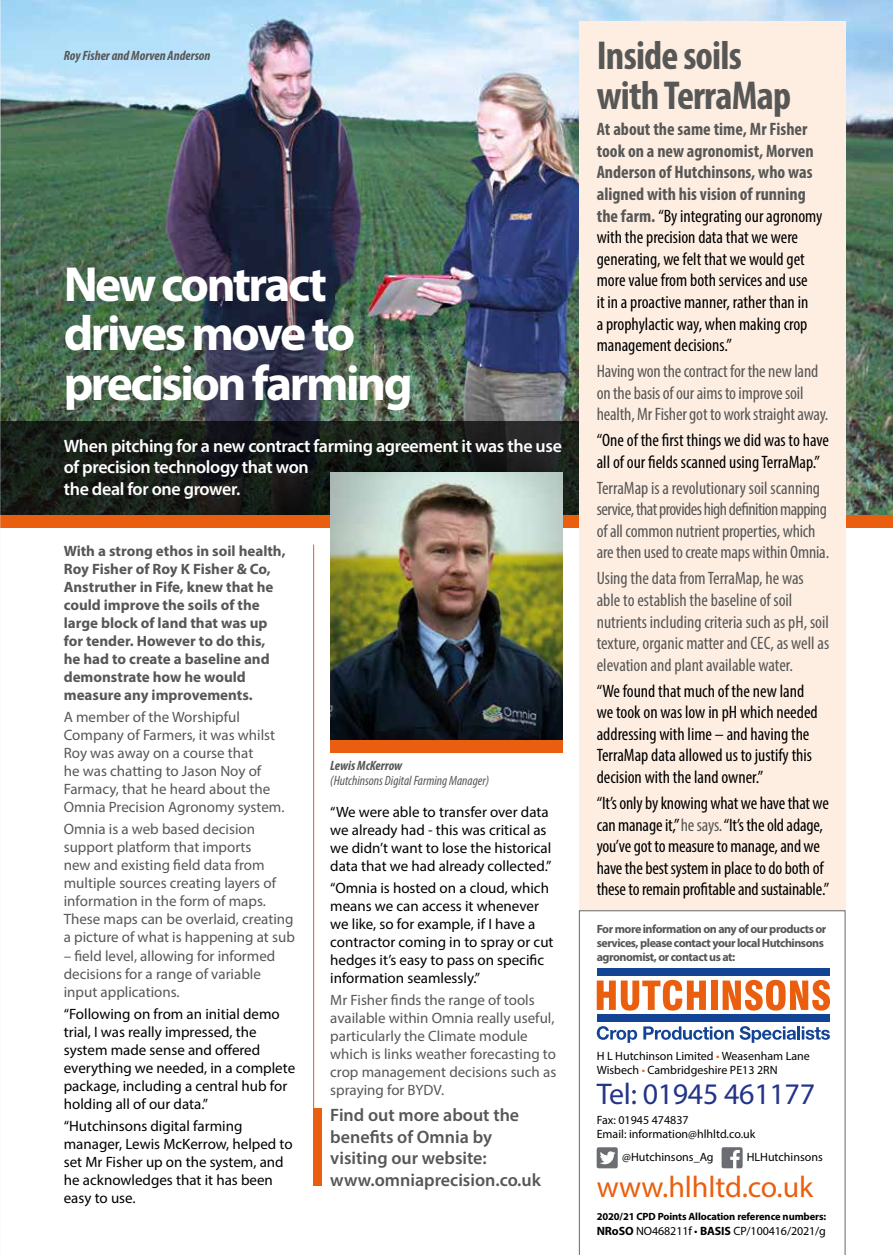
<style>
.page{position:relative;width:893px;height:1255px;background:#fff}
.page>*{position:absolute;margin:0;border:0;box-sizing:border-box;transform-origin:0 0}
.t1{font:700 49.5px/49.3px "Myriad Pro";letter-spacing:-.05em;color:#fff}
.t2{font:700 condensed 40.5px/40.5px "Myriad Pro";letter-spacing:-.02em;color:#575756}
.t3{font:30px "Myriad Pro";letter-spacing:-.005em;color:#ea5f0f}
.t4{font:30px "Myriad Pro";letter-spacing:-.01em;color:#243588}
.t5{font:condensed 18px/21.6px "Myriad Pro";color:#000}
.t6{font:condensed 18px/21.6px "Myriad Pro";letter-spacing:-.01em;color:#575756}
.t7{font:600 18px/21.6px "Myriad Pro";letter-spacing:-.02em;color:#fff}
.t8{font:600 18px/21.6px "Myriad Pro";color:#575756}
.t9{font:15px/18px "Myriad Pro";color:#575756}
.t10{font:15px/18px "Myriad Pro";color:#000}
.t11{font:700 15px/18px "Myriad Pro";color:#575756}
.t12{font:italic 700 condensed 13.5px "Myriad Pro";color:#575756}
.t13{font:italic condensed 13.5px "Myriad Pro";color:#575756}
.t14{font:12px/14.4px "Myriad Pro";color:#000}
.t15{font:700 12px/14.4px "Myriad Pro";letter-spacing:-.04em;color:#575756}
.t16{font:700 10.5px "Myriad Pro";letter-spacing:-.01em;color:#000}
.s1{font-weight:700;color:#575756}
.s2{color:#575756}
.s3{color:#ea5f0f}
.s4{font-weight:700}
</style>
<div class="page">
<img style="left:0;top:0;width:893px;height:514px">
<svg style="left:0;top:421px;width:579px;height:93px;background:#171c18"></svg>
<div style="left:0;top:514px;width:893px;height:13px;background:#ea5f0f"></div>
<hr style="left:313px;top:544px;width:1px;height:641px;background:#ea5f0f">
<div style="left:313px;top:1108px;width:9px;height:77px;background:#ea5f0f"></div>
<img style="left:330px;top:472px;width:233px;height:268px">
<div style="left:330px;top:740px;width:233px;height:13px;background:#ea5f0f"></div>
<div style="left:579px;top:21px;width:266px;height:889px;background:#feeee2"></div>
<svg style="left:579px;top:910px;width:266px;height:344px"></svg>
<svg style="left:597px;top:979px;width:109px;height:31px"></svg>
<div style="left:711px;top:980px;width:7px;height:29px;background:#ea5f0f"></div>
<svg style="left:723px;top:979px;width:107px;height:31px"></svg>
<div style="left:597px;top:968px;width:233px;height:8px;background:#124395"></div>
<div style="left:597px;top:1014px;width:233px;height:7px;background:#124395"></div>
<svg style="left:597px;top:1026px;width:40px;height:16px"></svg>
<svg style="left:643px;top:1026px;width:91px;height:13px"></svg>
<svg style="left:740px;top:1026px;width:90px;height:16px"></svg>
<svg style="left:597px;top:1147px;width:21px;height:21px"></svg>
<svg style="left:722px;top:1147px;width:21px;height:21px"></svg>
<p class="t12" style="left:64px;top:47px;width:148px">Roy Fisher and Morven Anderson</p>
<h1 class="t1" style="left:64px;top:258px;width:350px">New contract drives move to precision farming</h1>
<p class="t7" style="left:64px;top:434px;width:500px">When pitching for a new contract farming agreement it was the use of precision technology that won<br>the deal for one grower.</p>
<p class="t11" style="left:64px;top:541px;width:223px">With a strong ethos in soil health,<br>Roy Fisher of Roy K Fisher &amp; Co,<br>Anstruther in Fife, knew that he could improve the soils of the large block of land that was up for tender. However to do this, he had to create a baseline and demonstrate how he would measure any improvements.</p>
<p class="t9" style="left:64px;top:707px;width:222px">A member of the Worshipful<br>Company of Farmers, it was whilst<br>Roy was away on a course that<br>he was chatting to Jason Noy of<br>Farmacy, that he heard about the<br>Omnia Precision Agronomy system.</p>
<p class="t9" style="left:64px;top:820px;width:233px">Omnia is a web based decision support platform that imports<br>new and existing field data from multiple sources creating layers of information in the form of maps.<br>These maps can be overlaid, creating a picture of what is happening at sub</p>
<p class="t9" style="left:64px;top:946px;width:213px">– field level, allowing for informed decisions for a range of variable input applications.</p>
<p class="t10" style="left:64px;top:1004px;width:233px">“Following on from an initial demo trial, I was really impressed, the system made sense and offered everything we needed, in a complete package, including a central hub for holding all of our data.”</p>
<p class="t10" style="left:64px;top:1116px;width:230px">“Hutchinsons digital farming manager, Lewis McKerrow, helped to set Mr Fisher up on the system, and he acknowledges that it has been easy to use.</p>
<p class="t12" style="left:330px;top:757px;width:73px">Lewis McKerrow</p>
<p class="t13" style="left:330px;top:772px;width:160px">(Hutchinsons Digital Farming Manager)</p>
<p class="t10" style="left:330px;top:802px;width:223px">“We were able to transfer over data we already had - this was critical as we didn’t want to lose the historical data that we had already collected.”</p>
<p class="t10" style="left:330px;top:878px;width:225px">“Omnia is hosted on a cloud, which means we can access it whenever we like, so for example, if I have a contractor coming in to spray or cut hedges it’s easy to pass on specific information seamlessly.”</p>
<p class="t9" style="left:330px;top:990px;width:227px">Mr Fisher finds the range of tools available within Omnia really useful, particularly the Climate module which is links weather forecasting to crop management decisions such as spraying for BYDV.</p>
<p class="t8" style="left:330px;top:1103px;width:212px">Find out more about the benefits of Omnia by visiting our website: www.omniaprecision.co.uk</p>
<h2 class="t2" style="left:597px;top:34px;width:196px">Inside soils with TerraMap</h2>
<p class="t5" style="left:597px;top:118px;width:227px"><span class="s1">At about the same time, Mr Fisher took on a new agronomist, Morven Anderson of Hutchinsons, who was aligned with his vision of running the farm.</span> “By integrating our agronomy with the precision data that we were generating, we felt that we would get more value from both services and use<br>it in a proactive manner, rather than in<br>a prophylactic way, when making crop management decisions.”</p>
<p class="t6" style="left:597px;top:360px;width:233px">Having won the contract for the new land on the basis of our aims to improve soil health, Mr Fisher got to work straight away.</p>
<p class="t5" style="left:597px;top:429px;width:234px">“One of the first things we did was to have all of our fields scanned using TerraMap.”</p>
<p class="t6" style="left:597px;top:476px;width:234px">TerraMap is a revolutionary soil scanning service, that provides high definition mapping of all common nutrient properties, which are then used to create maps within Omnia.</p>
<p class="t6" style="left:597px;top:567px;width:234px">Using the data from TerraMap, he was able to establish the baseline of soil nutrients including criteria such as pH, soil texture, organic matter and CEC, as well as elevation and plant available water.</p>
<p class="t5" style="left:597px;top:679px;width:222px">“We found that much of the new land we took on was low in pH which needed addressing with lime – and having the TerraMap data allowed us to justify this decision with the land owner.”</p>
<p class="t5" style="left:597px;top:792px;width:234px">“It’s only by knowing what we have that we can manage it,” <span class="s2">he says.</span> “It’s the old adage, you’ve got to measure to manage, and we have the best system in place to do both of these to remain profitable and sustainable.”</p>
<p class="t15" style="left:597px;top:920px;width:231px">For more information on any of our products or services, please contact your local Hutchinsons agronomist, or contact us at:</p>
<p class="t14" style="left:597px;top:1048px;width:215px">H L Hutchinson Limited <span class="s3">•</span> Weasenham Lane<br>Wisbech <span class="s3">•</span> Cambridgeshire PE13 2RN</p>
<h3 class="t4" style="left:597px;top:1075px;width:220px">Tel: 01945 461177</h3>
<p class="t14" style="left:597px;top:1112px;width:160px">Fax: 01945 474837<br>Email: information@hlhltd.co.uk</p>
<p class="t14" style="left:622px;top:1149px;width:93px">@Hutchinsons_Ag</p>
<p class="t14" style="left:747px;top:1149px;width:78px">HLHutchinsons</p>
<h3 class="t3" style="left:597px;top:1168px;width:218px">www.hlhltd.co.uk</h3>
<p class="t16" style="left:597px;top:1209px;width:231px">2020/21 CPD Points Allocation reference numbers:</p>
<p class="t14" style="left:597px;top:1223px;width:231px"><span class="s4">NRoSO</span> NO468211f • <span class="s4">BASIS</span> CP/100416/2021/g</p>
</div>
